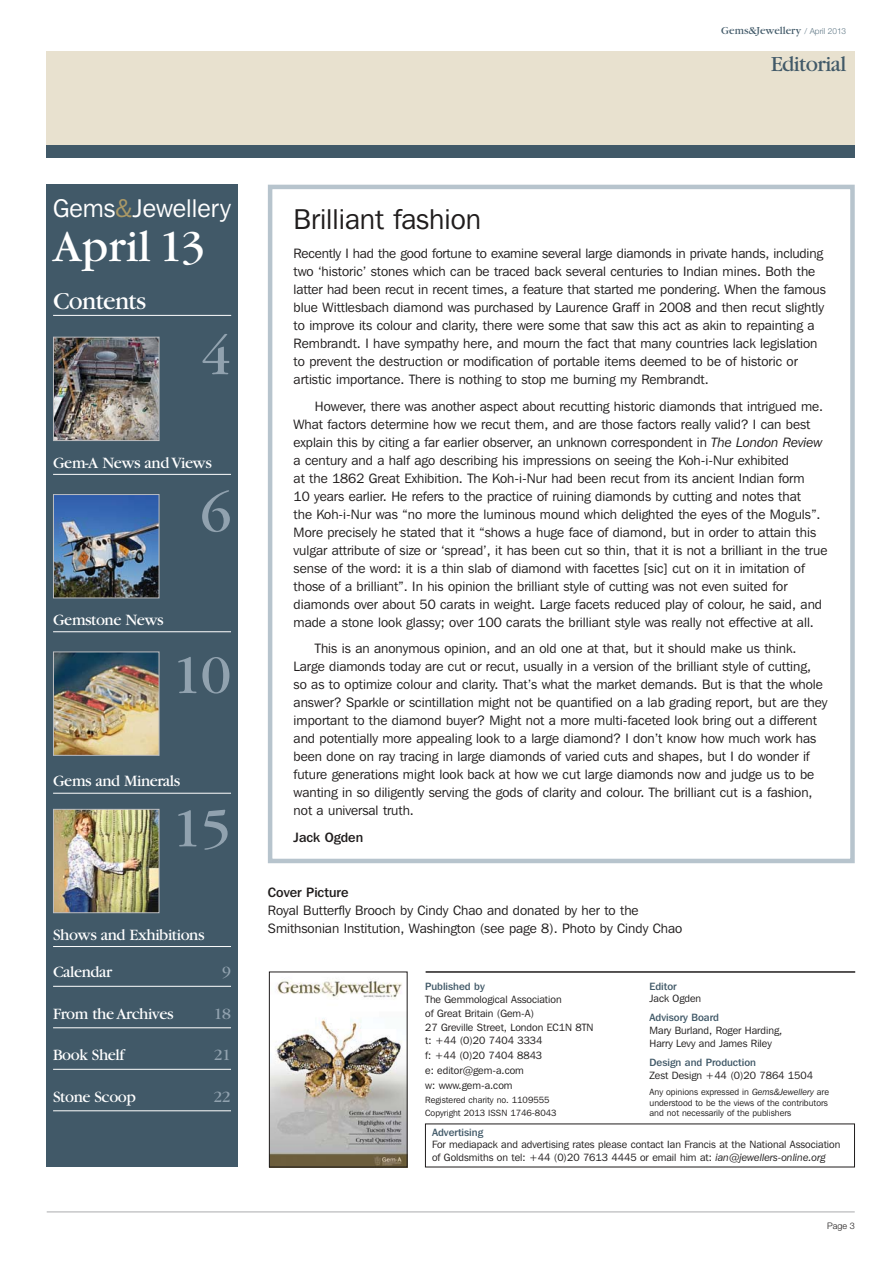
<style>
.page{position:relative;width:893px;height:1263px;background:#fff}
.page>*{position:absolute;margin:0;border:0;box-sizing:border-box;transform-origin:0 0}
.t1{font:57px "Garamond";color:#91a2af}
.t2{font:46.5px "Garamond";color:#fff}
.t3{font:28.5px "Franklin Gothic IT Cby BT";color:#201d1d}
.t4{font:25.5px "Franklin Gothic IT Cby BT";color:#fff}
.t5{font:25.5px "Garamond";letter-spacing:-.025em;color:#fff}
.t6{font:22.5px "Garamond";letter-spacing:-.025em;color:#415968}
.t7{font:16.5px "Garamond";letter-spacing:-.025em;color:#fff}
.t8{font:16.5px "Garamond";color:#91a2af}
.t9{font:13.5px/18px "Franklin Gothic IT Cby BT";color:#201d1d}
.t10{font:500 13.5px "Franklin Gothic IT Cby BT";color:#201d1d}
.t11{font:11.25px "Garamond";color:#415968}
.t12{font:10.5px/13.6px "Franklin Gothic IT Cby BT";color:#201d1d}
.t13{font:500 10.5px "Franklin Gothic IT Cby BT";color:#415968}
.t14{font:9px/10.9px "Franklin Gothic IT Cby BT";color:#201d1d}
.t15{font:300 9px "Helvetica Neue";color:#201d1d}
.s1{font-family:"Helvetica Neue";font-weight:300;font-size:8.25px;color:#5f7785}
.s2{color:#a99866}
.s3{font-style:italic}
</style>
<div class="page">
<div style="left:47px;top:51px;width:808px;height:94px;background:#e8e1cf"></div>
<div style="left:47px;top:145px;width:808px;height:12px;background:#415968"></div>
<hr style="left:47px;top:1211px;width:808px;height:2px;background:#c6c7c9">
<div style="left:47px;top:185px;width:191px;height:982px;background:#415968"></div>
<div style="left:268px;top:185px;width:587px;height:678px;border:4px solid #b7c4cd"></div>
<hr style="left:53px;top:315px;width:178px;height:1px;background:#fff">
<hr style="left:53px;top:793px;width:178px;height:1px;background:#fff">
<img style="left:55px;top:654px;width:102px;height:100px">
<div style="left:53px;top:652px;width:106px;height:104px;border:1px solid #bcbdc0"></div>
<hr style="left:53px;top:474px;width:178px;height:1px;background:#fff">
<img style="left:55px;top:339px;width:102px;height:100px">
<div style="left:53px;top:337px;width:106px;height:104px;border:1px solid #bcbdc0"></div>
<hr style="left:53px;top:631px;width:178px;height:1px;background:#fff">
<img style="left:55px;top:496px;width:102px;height:100px">
<div style="left:53px;top:494px;width:106px;height:104px;border:1px solid #bcbdc0"></div>
<hr style="left:53px;top:946px;width:178px;height:1px;background:#fff">
<img style="left:55px;top:811px;width:102px;height:100px">
<div style="left:53px;top:809px;width:106px;height:104px;border:1px solid #bcbdc0"></div>
<hr style="left:53px;top:986px;width:178px;height:1px;background:#fff">
<hr style="left:53px;top:1027px;width:178px;height:1px;background:#fff">
<hr style="left:53px;top:1069px;width:178px;height:1px;background:#fff">
<hr style="left:53px;top:1110px;width:178px;height:1px;background:#fff">
<img style="left:271px;top:980px;width:134px;height:185px">
<div style="left:269px;top:972px;width:138px;height:195px;border:1px solid #201d1d"></div>
<hr style="left:426px;top:971px;width:429px;height:2px;background:#201d1d">
<p class="t11" style="left:721px;top:26px;width:126px">Gems&amp;Jewellery <span class="s1">/ April 2013</span></p>
<h3 class="t6" style="left:771px;top:56px;width:77px">Editorial</h3>
<h3 class="t4" style="left:53px;top:198px;width:179px">Gems<span class="s2">&amp;</span>Jewellery</h3>
<h2 class="t2" style="left:53px;top:230px;width:154px">April 13</h2>
<h3 class="t5" style="left:53px;top:292px;width:95px">Contents</h3>
<h1 class="t1" style="left:201px;top:336px;width:32px">4</h1>
<p class="t7" style="left:53px;top:457px;width:160px">Gem-A News and Views</p>
<h1 class="t1" style="left:201px;top:494px;width:32px">6</h1>
<p class="t7" style="left:53px;top:614px;width:112px">Gemstone News</p>
<h1 class="t1" style="left:172px;top:655px;width:60px">10</h1>
<p class="t7" style="left:53px;top:775px;width:129px">Gems and Minerals</p>
<h1 class="t1" style="left:172px;top:808px;width:60px">15</h1>
<p class="t7" style="left:53px;top:929px;width:153px">Shows and Exhibitions</p>
<p class="t7" style="left:53px;top:966px;width:61px">Calendar</p>
<p class="t8" style="left:222px;top:966px;width:10px">9</p>
<p class="t7" style="left:53px;top:1008px;width:122px">From the Archives</p>
<p class="t8" style="left:214px;top:1008px;width:19px">18</p>
<p class="t7" style="left:53px;top:1049px;width:73px">Book Shelf</p>
<p class="t8" style="left:214px;top:1049px;width:19px">21</p>
<p class="t7" style="left:53px;top:1091px;width:84px">Stone Scoop</p>
<p class="t8" style="left:213px;top:1091px;width:19px">22</p>
<h3 class="t3" style="left:294px;top:209px;width:189px">Brilliant fashion</h3>
<p class="t9" style="left:294px;top:246px;width:534px">Recently I had the good fortune to examine several large diamonds in private hands, including two ‘historic’ stones which can be traced back several centuries to Indian mines. Both the latter had been recut in recent times, a feature that started me pondering. When the famous blue Wittlesbach diamond was purchased by Laurence Graff in 2008 and then recut slightly to improve its colour and clarity, there were some that saw this act as akin to repainting a Rembrandt. I have sympathy here, and mourn the fact that many countries lack legislation to prevent the destruction or modification of portable items deemed to be of historic or artistic importance. There is nothing to stop me burning my Rembrandt.</p>
<p class="t9" style="left:294px;top:398px;width:535px;text-indent:21px">However, there was another aspect about recutting historic diamonds that intrigued me.<br>What factors determine how we recut them, and are those factors really valid? I can best explain this by citing a far earlier observer, an unknown correspondent in <span class="s3">The London Review </span>a century and a half ago describing his impressions on seeing the Koh-i-Nur exhibited<br>at the 1862 Great Exhibition. The Koh-i-Nur had been recut from its ancient Indian form<br>10 years earlier. He refers to the practice of ruining diamonds by cutting and notes that<br>the Koh-i-Nur was “no more the luminous mound which delighted the eyes of the Moguls”.<br>More precisely he stated that it “shows a huge face of diamond, but in order to attain this vulgar attribute of size or ‘spread’, it has been cut so thin, that it is not a brilliant in the true sense of the word: it is a thin slab of diamond with facettes [sic] cut on it in imitation of those of a brilliant”. In his opinion the brilliant style of cutting was not even suited for diamonds over about 50 carats in weight. Large facets reduced play of colour, he said, and made a stone look glassy; over 100 carats the brilliant style was really not effective at all.</p>
<p class="t9" style="left:294px;top:641px;width:535px;text-indent:21px">This is an anonymous opinion, and an old one at that, but it should make us think.<br>Large diamonds today are cut or recut, usually in a version of the brilliant style of cutting, so as to optimize colour and clarity. That’s what the market demands. But is that the whole answer? Sparkle or scintillation might not be quantified on a lab grading report, but are they important to the diamond buyer? Might not a more multi-faceted look bring out a different and potentially more appealing look to a large diamond? I don’t know how much work has been done on ray tracing in large diamonds of varied cuts and shapes, but I do wonder if future generations might look back at how we cut large diamonds now and judge us to be wanting in so diligently serving the gods of clarity and colour. The brilliant cut is a fashion, not a universal truth.</p>
<p class="t10" style="left:294px;top:832px;width:71px">Jack Ogden</p>
<p class="t10" style="left:268px;top:887px;width:82px">Cover Picture</p>
<p class="t9" style="left:268px;top:902px;width:416px">Royal Butterfly Brooch by Cindy Chao and donated by her to the<br>Smithsonian Institution, Washington (see page 8). Photo by Cindy Chao</p>
<p class="t13" style="left:425px;top:982px;width:61px">Published by</p>
<p class="t12" style="left:425px;top:994px;width:170px">The Gemmological Association<br>of Great Britain (Gem-A)<br>27 Greville Street, London EC1N 8TN t: +44 (0)20 7404 3334</p>
<p class="t12" style="left:425px;top:1049px;width:118px;line-height:15px">f: +44 (0)20 7404 8843 e: editor@gem-a.com<br>w: www.gem-a.com</p>
<p class="t14" style="left:425px;top:1094px;width:133px;line-height:12.9px">Registered charity no. 1109555<br>Copyright 2013 ISSN 1746-8043</p>
<p class="t13" style="left:649px;top:982px;width:29px">Editor</p>
<p class="t12" style="left:649px;top:993px;width:53px">Jack Ogden</p>
<p class="t13" style="left:649px;top:1014px;width:71px">Advisory Board</p>
<p class="t12" style="left:649px;top:1025px;width:134px;line-height:12.8px">Mary Burland, Roger Harding,<br>Harry Levy and James Riley</p>
<p class="t13" style="left:649px;top:1058px;width:108px">Design and Production</p>
<p class="t12" style="left:649px;top:1069px;width:165px">Zest Design +44 (0)20 7864 1504</p>
<p class="t14" style="left:649px;top:1087px;width:181px">Any opinions expressed in <span class="s3">Gems&amp;Jewellery</span> are understood to be the views of the contributors and not necessarily of the publishers</p>
<p class="t13" style="left:432px;top:1128px;width:53px">Advertising</p>
<p class="t12" style="left:432px;top:1139px;width:410px;line-height:12.6px">For mediapack and advertising rates please contact Ian Francis at the National Association of Goldsmiths on tel: +44 (0)20 7613 4445 or email him at: <span class="s3">ian@jewellers-online.org</span></p>
<p class="t15" style="left:827px;top:1223px;width:29px">Page 3</p>
</div>
